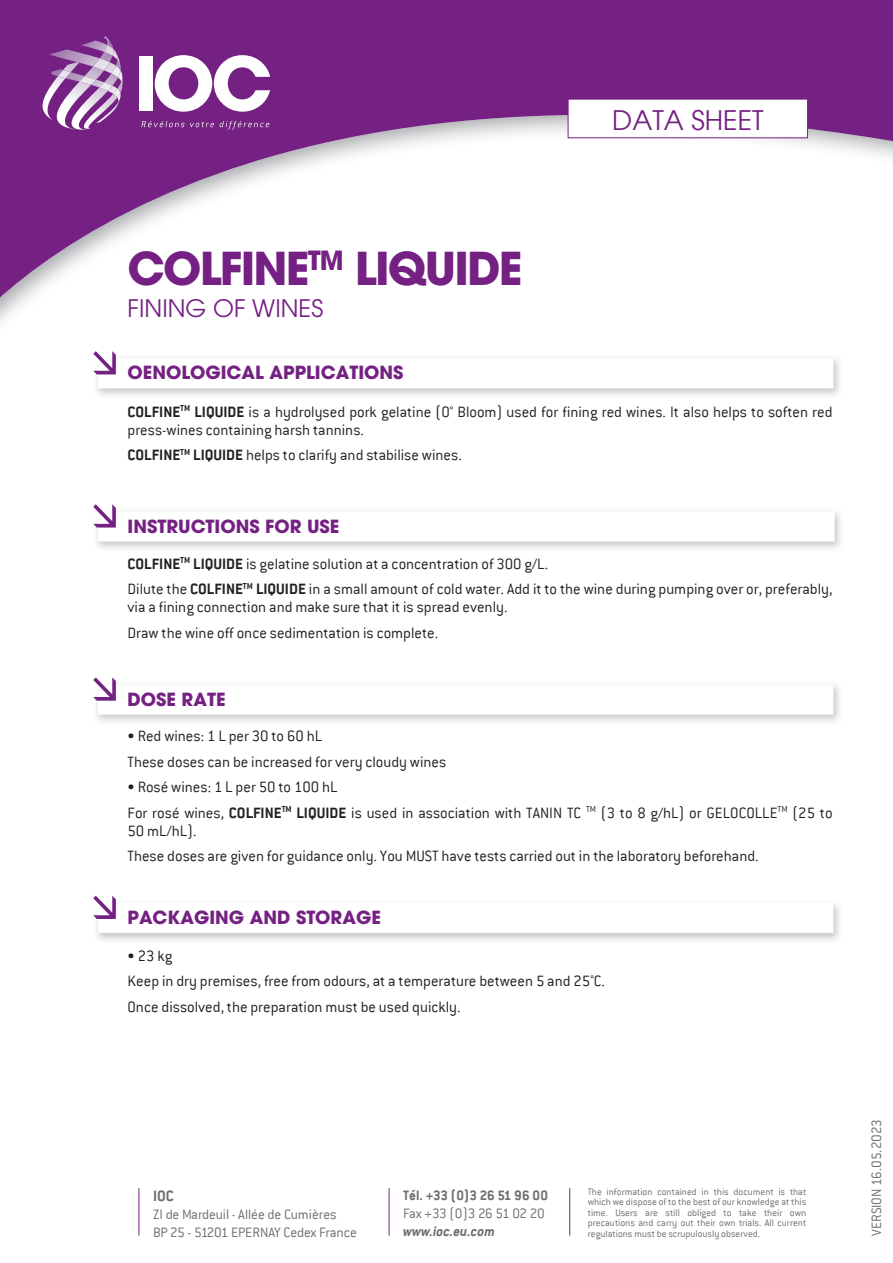
<style>
.page{position:relative;width:893px;height:1263px;background:#fff}
.page>*{position:absolute;margin:0;border:0;box-sizing:border-box;transform-origin:0 0}
.t1{font:700 45px "Avant Garde LT";letter-spacing:-.04em;color:#752183}
.t2{font:27px "ITC Avant Garde LT";color:#752183}
.t3{font:24px "Avant Garde LT";color:#752183}
.t4{font:700 18px "Avant Garde LT";color:#752183}
.t5{font:300 16.5px/25.5px "Conduit ITC";color:#231f20}
.t6{font:700 16.5px "Conduit ITC";color:#6c6d70}
.t7{font:300 15px/18px "Conduit ITC";letter-spacing:-.01em;color:#6c6d70}
.t8{font:700 15px "Conduit ITC";color:#6c6d70}
.t9{font:300 15px "Conduit ITC";letter-spacing:-.03em;color:#6c6d70}
.t10{font:italic 700 15px "Conduit ITC";color:#6c6d70}
.t11{font:300 10.5px/10.5px "Conduit ITC";color:#6c6d70;text-align:justify}
.s1{font-weight:700}
</style>
<div class="page">
<svg style="left:0;top:0;width:893px;height:324px"></svg>
<svg style="left:567px;top:98px;width:241px;height:41px"></svg>
<hr style="left:139px;top:1188px;width:1px;height:47px;background:#752183">
<hr style="left:389px;top:1188px;width:1px;height:47px;background:#752183">
<hr style="left:569px;top:1188px;width:1px;height:47px;background:#752183">
<img style="left:49px;top:49px;width:6px;height:13px">
<img style="left:121px;top:75px;width:2px;height:54px">
<img style="left:113px;top:105px;width:8px;height:25px">
<img style="left:55px;top:36px;width:58px;height:94px">
<img style="left:93px;top:58px;width:6px;height:12px">
<img style="left:79px;top:76px;width:17px;height:9px">
<svg style="left:99px;top:36px;width:23px;height:69px;background:#ac82b6"></svg>
<img style="left:39px;top:62px;width:40px;height:59px">
<svg style="left:58px;top:70px;width:13px;height:8px"></svg>
<svg style="left:141px;top:121px;width:73px;height:6px"></svg>
<svg style="left:220px;top:121px;width:49px;height:8px"></svg>
<div style="left:139px;top:56px;width:14px;height:55px;background:#fff"></div>
<svg style="left:155px;top:55px;width:115px;height:57px"></svg>
<svg style="left:93px;top:351px;width:740px;height:37px"></svg>
<svg style="left:93px;top:504px;width:742px;height:37px"></svg>
<svg style="left:93px;top:677px;width:740px;height:38px"></svg>
<svg style="left:93px;top:896px;width:740px;height:37px"></svg>
<h2 class="t2" style="left:612px;top:104px;width:153px">DATA SHEET</h2>
<h1 class="t1" style="left:128px;top:239px;width:397px">COLFINE<sup>TM</sup> LIQUIDE</h1>
<h3 class="t3" style="left:128px;top:294px;width:197px">FINING OF WINES</h3>
<p class="t4" style="left:128px;top:360px;width:277px">OENOLOGICAL APPLICATIONS</p>
<p class="t5" style="left:128px;top:403px;width:706px;line-height:18px"><span class="s1">COLFINE</span><sup>TM</sup> <span class="s1">LIQUIDE</span> is a hydrolysed pork gelatine (0° Bloom) used for fining red wines. It also helps to soften red press-wines containing harsh tannins.</p>
<p class="t5" style="left:128px;top:442px;width:336px"><span class="s1">COLFINE</span><sup>TM</sup> <span class="s1">LIQUIDE</span> helps to clarify and stabilise wines.</p>
<p class="t4" style="left:128px;top:514px;width:213px">INSTRUCTIONS FOR USE</p>
<p class="t5" style="left:128px;top:551px;width:706px"><span class="s1">COLFINE</span><sup>TM</sup> <span class="s1">LIQUIDE</span> is gelatine solution at a concentration of 300 g/L.<br>Dilute the <span class="s1">COLFINE</span><sup>TM</sup> <span class="s1">LIQUIDE</span> in a small amount of cold water. Add it to the wine during pumping over or, preferably,</p>
<p class="t5" style="left:128px;top:595px;width:381px">via a fining connection and make sure that it is spread evenly.<br>Draw the wine off once sedimentation is complete.</p>
<p class="t4" style="left:128px;top:687px;width:99px">DOSE RATE</p>
<p class="t5" style="left:128px;top:723px;width:320px">• Red wines: 1 L per 30 to 60 hL<br>These doses can be increased for very cloudy wines</p>
<p class="t5" style="left:128px;top:774px;width:706px">• Rosé wines: 1 L per 50 to 100 hL<br>For rosé wines, <span class="s1">COLFINE</span><sup>TM</sup> <span class="s1">LIQUIDE</span> is used in association with TANIN TC <sup>TM</sup> (3 to 8 g/hL) or GELOCOLLE<sup>TM</sup> (25 to</p>
<p class="t5" style="left:128px;top:818px;width:633px">50 mL/hL).<br>These doses are given for guidance only. You MUST have tests carried out in the laboratory beforehand.</p>
<p class="t4" style="left:128px;top:905px;width:255px">PACKAGING AND STORAGE</p>
<p class="t5" style="left:128px;top:943px;width:479px">• 23 kg<br>Keep in dry premises, free from odours, at a temperature between 5 and 25°C.<br>Once dissolved, the preparation must be used quickly.</p>
<p class="t6" style="left:153px;top:1186px;width:22px">IOC</p>
<p class="t7" style="left:153px;top:1205px;width:205px">ZI de Mardeuil - Allée de Cumières<br>BP 25 - 51201 EPERNAY Cedex France</p>
<p class="t8" style="left:403px;top:1186px;width:146px">Tél. +33 (0)3 26 51 96 00</p>
<p class="t9" style="left:403px;top:1205px;width:143px">Fax +33 (0)3 26 51 02 20</p>
<p class="t10" style="left:403px;top:1222px;width:93px">www.ioc.eu.com</p>
<p class="t11" style="left:588px;top:1186px;width:220px">The information contained in this document is that which we dispose of to the best of our knowledge at this time. Users are still obliged to take their own precautions and carry out their own trials. All current regulations must be scrupulously observed.</p>
<p class="t7" style="left:867px;top:1235px;width:118px;rotate:-90deg">VERSION 16.05.2023</p>
</div>
